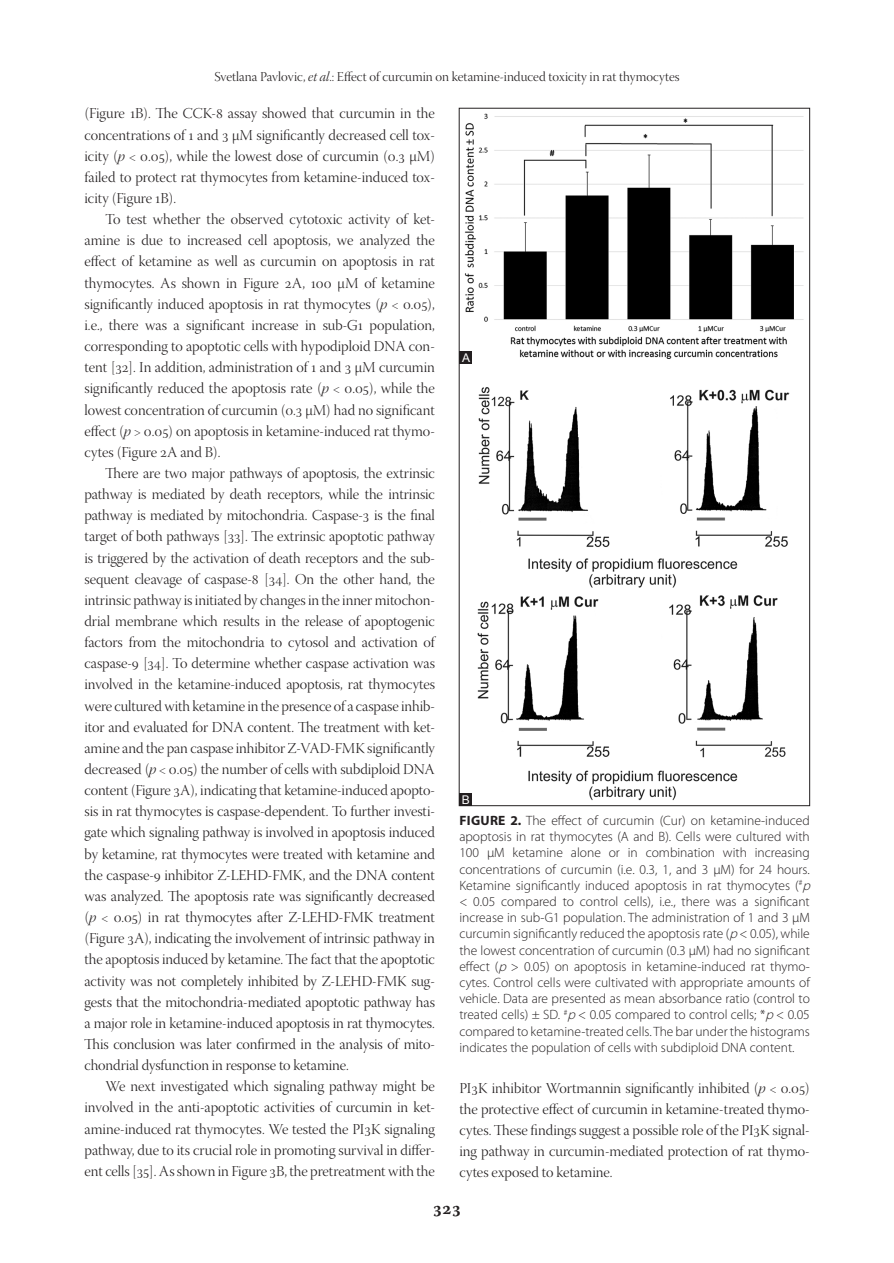
<style>
.page{position:relative;width:894px;height:1263px;background:#fff}
.page>*{position:absolute;margin:0;border:0;box-sizing:border-box;transform-origin:0 0}
.t1{font:600 18px "Warnock Pro";color:#231f20}
.TX{font:15px/21.1px "Warnock Pro Light Disp";color:#231f20;text-align:justify}
.FGC{font:300 13.5px/16.2px "Myriad Pro";color:#231f20}
.t2{font:13.5px "Warnock Pro Light Disp";color:#231f20}
.LABEL{font:12px "Arial";color:#fff}
.s1{font-family:"Warnock Pro Light It Disp"}
.s2{font-weight:700}
.s3{font-style:italic}
</style>
<div class="page">
<img style="left:464px;top:113px;width:340px;height:688px">
<div style="left:459px;top:793px;width:13px;height:13px;background:#231f20"></div>
<div style="left:459px;top:351px;width:13px;height:13px;background:#231f20"></div>
<p class="t2" style="left:214px;top:70px;width:466px">Svetlana Pavlovic, <span class="s1">et al</span>.: Effect of curcumin on ketamine-induced toxicity in rat thymocytes</p>
<p class="TX" style="left:84px;top:104px;width:352px">(Figure 1B). The CCK-8 assay showed that curcumin in the concentrations of 1 and 3 μM significantly decreased cell tox&shy;icity (<span class="s1">p</span> &lt; 0.05), while the lowest dose of curcumin (0.3 μM) failed to protect rat thymocytes from ketamine-induced tox&shy;icity (Figure 1B).</p>
<p class="TX" style="left:84px;top:210px;width:352px;text-indent:21px">To test whether the observed cytotoxic activity of ket&shy;amine is due to increased cell apoptosis, we analyzed the effect of ketamine as well as curcumin on apoptosis in rat thymocytes. As shown in Figure 2A, 100 µM of ketamine significantly induced apoptosis in rat thymocytes (<span class="s1">p</span> &lt; 0.05), i.e., there was a significant increase in sub-G1 population, corresponding to apoptotic cells with hypodiploid DNA con&shy;tent [32]. In addition, administration of 1 and 3 μM curcumin significantly reduced the apoptosis rate (<span class="s1">p</span> &lt; 0.05), while the lowest concentration of curcumin (0.3 μM) had no significant effect (<span class="s1">p</span> &gt; 0.05) on apoptosis in ketamine-induced rat thymo&shy;cytes (Figure 2A and B).</p>
<p class="TX" style="left:84px;top:464px;width:352px;text-indent:21px">There are two major pathways of apoptosis, the extrinsic pathway is mediated by death receptors, while the intrinsic pathway is mediated by mitochondria. Caspase-3 is the final target of both pathways [33]. The extrinsic apoptotic pathway is triggered by the activation of death receptors and the sub&shy;sequent cleavage of caspase-8 [34]. On the other hand, the intrinsic pathway is initiated by changes in the inner mitochon&shy;drial membrane which results in the release of apoptogenic factors from the mitochondria to cytosol and activation of caspase-9 [34]. To determine whether caspase activation was involved in the ketamine-induced apoptosis, rat thymocytes were cultured with ketamine in the presence of a caspase inhib&shy;itor and evaluated for DNA content. The treatment with ket&shy;amine and the pan caspase inhibitor Z-VAD-FMK significantly decreased (<span class="s1">p</span> &lt; 0.05) the number of cells with subdiploid DNA content (Figure 3A), indicating that ketamine-induced apopto&shy;sis in rat thymocytes is caspase-dependent. To further investi&shy;gate which signaling pathway is involved in apoptosis induced by ketamine, rat thymocytes were treated with ketamine and the caspase-9 inhibitor Z-LEHD-FMK, and the DNA content was analyzed. The apoptosis rate was significantly decreased (<span class="s1">p</span> &lt; 0.05) in rat thymocytes after Z-LEHD-FMK treatment (Figure 3A), indicating the involvement of intrinsic pathway in the apoptosis induced by ketamine. The fact that the apoptotic activity was not completely inhibited by Z-LEHD-FMK sug&shy;gests that the mitochondria-mediated apoptotic pathway has a major role in ketamine-induced apoptosis in rat thymocytes.<br>This conclusion was later confirmed in the analysis of mito&shy;chondrial dysfunction in response to ketamine.</p>
<p class="TX" style="left:84px;top:1077px;width:352px;text-indent:21px">We next investigated which signaling pathway might be involved in the anti-apoptotic activities of curcumin in ket&shy;amine-induced rat thymocytes. We tested the PI3K signaling pathway, due to its crucial role in promoting survival in differ&shy;ent cells [35]. As shown in Figure 3B, the pretreatment with the</p>
<p class="TX" style="left:459px;top:1079px;width:352px">PI3K inhibitor Wortmannin significantly inhibited (<span class="s1">p</span> &lt; 0.05) the protective effect of curcumin in ketamine-treated thymo&shy;cytes. These findings suggest a possible role of the PI3K signal&shy;ing pathway in curcumin-mediated protection of rat thymo&shy;cytes exposed to ketamine.</p>
<p class="LABEL" style="left:462px;top:350px;width:10px">A</p>
<p class="LABEL" style="left:461px;top:791px;width:10px">B</p>
<p class="FGC" style="left:459px;top:812px;width:356px"><span class="s2">FIGURE 2.</span> The effect of curcumin (Cur) on ketamine-induced apoptosis in rat thymocytes (A and B). Cells were cultured with 100 µM ketamine alone or in combination with increasing concentrations of curcumin (i.e. 0.3, 1, and 3 μM) for 24 hours.<br>Ketamine significantly induced apoptosis in rat thymocytes (<sup>#</sup><span class="s3">p </span>&lt; 0.05 compared to control cells), i.e., there was a significant increase in sub-G1 population. The administration of 1 and 3 μM curcumin significantly reduced the apoptosis rate (<span class="s3">p</span>&lt; 0.05), while the lowest concentration of curcumin (0.3 μM) had no significant effect (<span class="s3">p</span> &gt; 0.05) on apoptosis in ketamine-induced rat thymo&shy;cytes. Control cells were cultivated with appropriate amounts of vehicle. Data are presented as mean absorbance ratio (control to treated cells) ± SD. <sup>#</sup><span class="s3">p</span>&lt; 0.05 compared to control cells; *<span class="s3">p</span>&lt; 0.05 compared to ketamine-treated cells. The bar under the histograms indicates the population of cells with subdiploid DNA content.</p>
<p class="t1" style="left:432px;top:1197px;width:30px">323</p>
</div>
